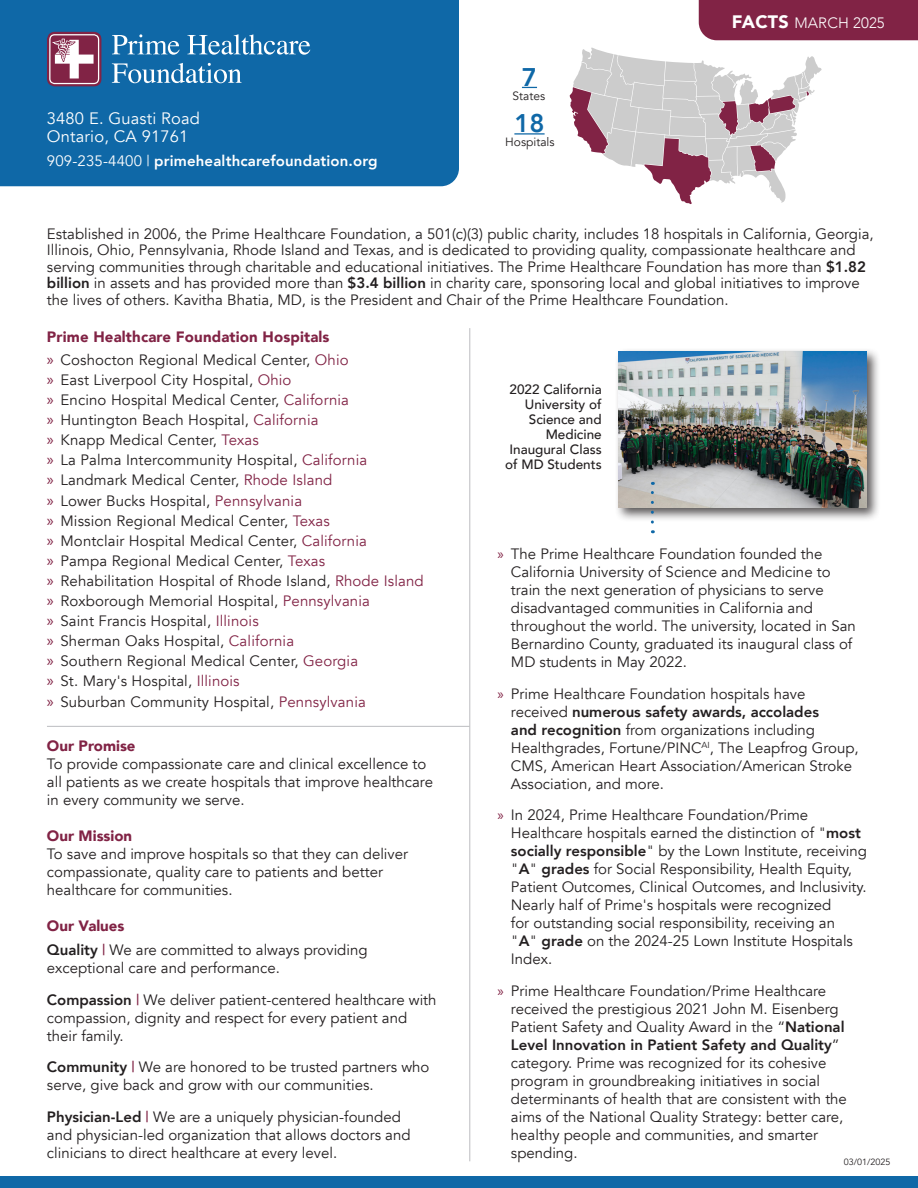
<style>
.page{position:relative;width:918px;height:1188px;background:#fff}
.page>*{position:absolute;margin:0;border:0;box-sizing:border-box;transform-origin:0 0}
.t1{font:800 25.5px "Avenir";color:#0f68a7}
.t2{font:16.5px "Avenir";letter-spacing:.01em;color:#fff}
.t3{font:15px/18px "Avenir";color:#231f20}
.t4{font:900 15px "Avenir";letter-spacing:.01em;color:#812345}
.t5{font:800 15px "Avenir";letter-spacing:.01em;color:#fff}
.t6{font:300 15px "Avenir";letter-spacing:.01em;color:#fff}
.t7{font:500 13.5px/15px "Avenir";color:#231f20;text-align:right}
.t8{font:12px "Avenir";color:#231f20}
.t9{font:9px "Avenir";color:#231f20}
.s1{font-weight:400}
.s2{font-weight:900;font-size:18px}
.s3{font-weight:800}
.s4{font-family:"Myriad Pro";font-size:16.5px;color:#812345}
.s5{color:#812345}
.s6{font-weight:500;color:#812345}
.s7{font-family:"Myriad Pro";color:#812345}
</style>
<div class="page">
<div style="left:0;top:0;width:459px;height:186px;background:#0f68a7"></div>
<svg style="left:112px;top:34px;width:68px;height:21px"></svg>
<svg style="left:187px;top:34px;width:123px;height:21px"></svg>
<svg style="left:112px;top:63px;width:130px;height:20px;background:#5091be"></svg>
<svg style="left:47px;top:31px;width:55px;height:55px"></svg>
<hr style="left:47px;top:726px;width:423px;height:1px;background:#bcbdc0">
<svg style="left:570px;top:47px;width:252px;height:157px"></svg>
<svg style="left:522px;top:87px;width:15px;height:1px"></svg>
<hr style="left:514px;top:133px;width:31px;height:2px;background:#0f68a7">
<div style="left:699px;top:0;width:219px;height:40px;background:#812345"></div>
<div style="left:615px;top:347px;width:266px;height:175px;background:#231f20;opacity:.75"></div>
<img style="left:619px;top:351px;width:248px;height:156px">
<svg style="left:651px;top:482px;width:3px;height:40px"></svg>
<hr style="left:470px;top:328px;width:1px;height:833px;background:#bcbdc0">
<div style="left:0;top:1176px;width:918px;height:12px;background:#0f68a7"></div>
<p class="t2" style="left:47px;top:108px;width:155px">3480 E. Guasti Road</p>
<p class="t2" style="left:47px;top:126px;width:143px">Ontario, CA 91761</p>
<p class="t5" style="left:47px;top:149px;width:332px"><span class="s1">909-235-4400 |</span> primehealthcarefoundation.org</p>
<p class="t1" style="left:522px;top:57px;width:17px">7</p>
<p class="t8" style="left:513px;top:88px;width:34px">States</p>
<p class="t1" style="left:514px;top:103px;width:32px">18</p>
<p class="t8" style="left:505px;top:135px;width:51px">Hospitals</p>
<p class="t6" style="left:732px;top:14px;width:154px"><span class="s2">FACTS</span> MARCH 2025</p>
<p class="t3" style="left:47px;top:226px;width:828px;line-height:16.5px">Established in 2006, the Prime Healthcare Foundation, a 501(c)(3) public charity, includes 18 hospitals in California, Georgia, Illinois, Ohio, Pennsylvania, Rhode Island and Texas, and is dedicated to providing quality, compassionate healthcare and serving communities through charitable and educational initiatives. The Prime Healthcare Foundation has more than <span class="s3">$1.82 billion</span> in assets and has provided more than <span class="s3">$3.4 billion</span> in charity care, sponsoring local and global initiatives to improve the lives of others. Kavitha Bhatia, MD, is the President and Chair of the Prime Healthcare Foundation.</p>
<p class="t4" style="left:47px;top:324px;width:284px">Prime Healthcare Foundation Hospitals</p>
<p class="t3" style="left:47px;top:351px;width:303px"><span class="s4">»</span> Coshocton Regional Medical Center, <span class="s5">Ohio</span></p>
<p class="t3" style="left:47px;top:371px;width:246px"><span class="s4">»</span> East Liverpool City Hospital, <span class="s5">Ohio</span></p>
<p class="t3" style="left:47px;top:391px;width:304px"><span class="s4">»</span> Encino Hospital Medical Center, <span class="s5">California</span></p>
<p class="t3" style="left:47px;top:411px;width:273px"><span class="s4">»</span> Huntington Beach Hospital, <span class="s5">California</span></p>
<p class="t3" style="left:47px;top:431px;width:213px"><span class="s4">»</span> Knapp Medical Center, <span class="s5">Texas</span></p>
<p class="t3" style="left:47px;top:451px;width:322px"><span class="s4">»</span> La Palma Intercommunity Hospital, <span class="s5">California</span></p>
<p class="t3" style="left:47px;top:472px;width:287px"><span class="s4">»</span> Landmark Medical Center, <span class="s5">Rhode Island</span></p>
<p class="t3" style="left:47px;top:492px;width:257px"><span class="s4">»</span> Lower Bucks Hospital, <span class="s5">Pennsylvania</span></p>
<p class="t3" style="left:47px;top:512px;width:285px"><span class="s4">»</span> Mission Regional Medical Center, <span class="s5">Texas</span></p>
<p class="t3" style="left:47px;top:532px;width:322px"><span class="s4">»</span> Montclair Hospital Medical Center, <span class="s5">California</span></p>
<p class="t3" style="left:47px;top:552px;width:280px"><span class="s4">»</span> Pampa Regional Medical Center, <span class="s5">Texas</span></p>
<p class="t3" style="left:47px;top:572px;width:378px"><span class="s4">»</span> Rehabilitation Hospital of Rhode Island, <span class="s5">Rhode Island</span></p>
<p class="t3" style="left:47px;top:592px;width:325px"><span class="s4">»</span> Roxborough Memorial Hospital, <span class="s5">Pennsylvania</span></p>
<p class="t3" style="left:47px;top:612px;width:213px"><span class="s4">»</span> Saint Francis Hospital, <span class="s5">Illinois</span></p>
<p class="t3" style="left:47px;top:632px;width:249px"><span class="s4">»</span> Sherman Oaks Hospital, <span class="s5">California</span></p>
<p class="t3" style="left:47px;top:652px;width:313px"><span class="s4">»</span> Southern Regional Medical Center, <span class="s5">Georgia</span></p>
<p class="t3" style="left:47px;top:673px;width:194px"><span class="s4">»</span> St. Mary's Hospital, <span class="s5">Illinois</span></p>
<p class="t3" style="left:47px;top:693px;width:320px"><span class="s4">»</span> Suburban Community Hospital, <span class="s5">Pennsylvania</span></p>
<p class="t4" style="left:47px;top:732px;width:90px">Our Promise</p>
<p class="t3" style="left:47px;top:755px;width:388px">To provide compassionate care and clinical excellence to all patients as we create hospitals that improve healthcare in every community we serve.</p>
<p class="t4" style="left:47px;top:822px;width:87px">Our Mission</p>
<p class="t3" style="left:47px;top:845px;width:363px">To save and improve hospitals so that they can deliver compassionate, quality care to patients and better healthcare for communities.</p>
<p class="t4" style="left:47px;top:912px;width:79px">Our Values</p>
<p class="t3" style="left:47px;top:941px;width:322px"><span class="s3">Quality</span> <span class="s6">|</span> We are committed to always providing exceptional care and performance.</p>
<p class="t3" style="left:47px;top:991px;width:391px"><span class="s3">Compassion</span> <span class="s6">|</span> We deliver patient-centered healthcare with compassion, dignity and respect for every patient and their family.</p>
<p class="t3" style="left:47px;top:1058px;width:384px"><span class="s3">Community</span> <span class="s6">|</span> We are honored to be trusted partners who serve, give back and grow with our communities.</p>
<p class="t3" style="left:47px;top:1108px;width:365px"><span class="s3">Physician-Led</span> <span class="s6">|</span> We are a uniquely physician-founded and physician-led organization that allows doctors and clinicians to direct healthcare at every level.</p>
<p class="t7" style="left:505px;top:381px;width:98px">2022 California<br>University of<br>Science and<br>Medicine<br>Inaugural Class of MD Students</p>
<p class="t3" style="left:511px;top:545px;width:346px;text-indent:-14px"><span class="s7">»</span> The Prime Healthcare Foundation founded the California University of Science and Medicine to train the next generation of physicians to serve disadvantaged communities in California and throughout the world. The university, located in San Bernardino County, graduated its inaugural class of MD students in May 2022.</p>
<p class="t3" style="left:511px;top:685px;width:349px;text-indent:-14px"><span class="s7">»</span> Prime Healthcare Foundation hospitals have received <span class="s3">numerous safety awards, accolades<br>and recognition</span> from organizations including Healthgrades, Fortune/PINC<sup>AI</sup>, The Leapfrog Group, CMS, American Heart Association/American Stroke Association, and more.</p>
<p class="t3" style="left:511px;top:806px;width:358px;text-indent:-14px"><span class="s7">»</span> In 2024, Prime Healthcare Foundation/Prime Healthcare hospitals earned the distinction of "<span class="s3">most socially responsible</span>" by the Lown Institute, receiving "<span class="s3">A</span>" <span class="s3">grades</span> for Social Responsibility, Health Equity, Patient Outcomes, Clinical Outcomes, and Inclusivity.<br>Nearly half of Prime's hospitals were recognized<br>for outstanding social responsibility, receiving an<br>"<span class="s3">A</span>" <span class="s3">grade</span> on the 2024-25 Lown Institute Hospitals Index.</p>
<p class="t3" style="left:511px;top:982px;width:338px;text-indent:-13px"><span class="s7">»</span> Prime Healthcare Foundation/Prime Healthcare received the prestigious 2021 John M. Eisenberg Patient Safety and Quality Award in the “<span class="s3">National Level Innovation in Patient Safety and Quality</span>” category. Prime was recognized for its cohesive program in groundbreaking initiatives in social determinants of health that are consistent with the aims of the National Quality Strategy: better care, healthy people and communities, and smarter spending.</p>
<p class="t9" style="left:844px;top:1157px;width:48px">03/01/2025</p>
</div>
